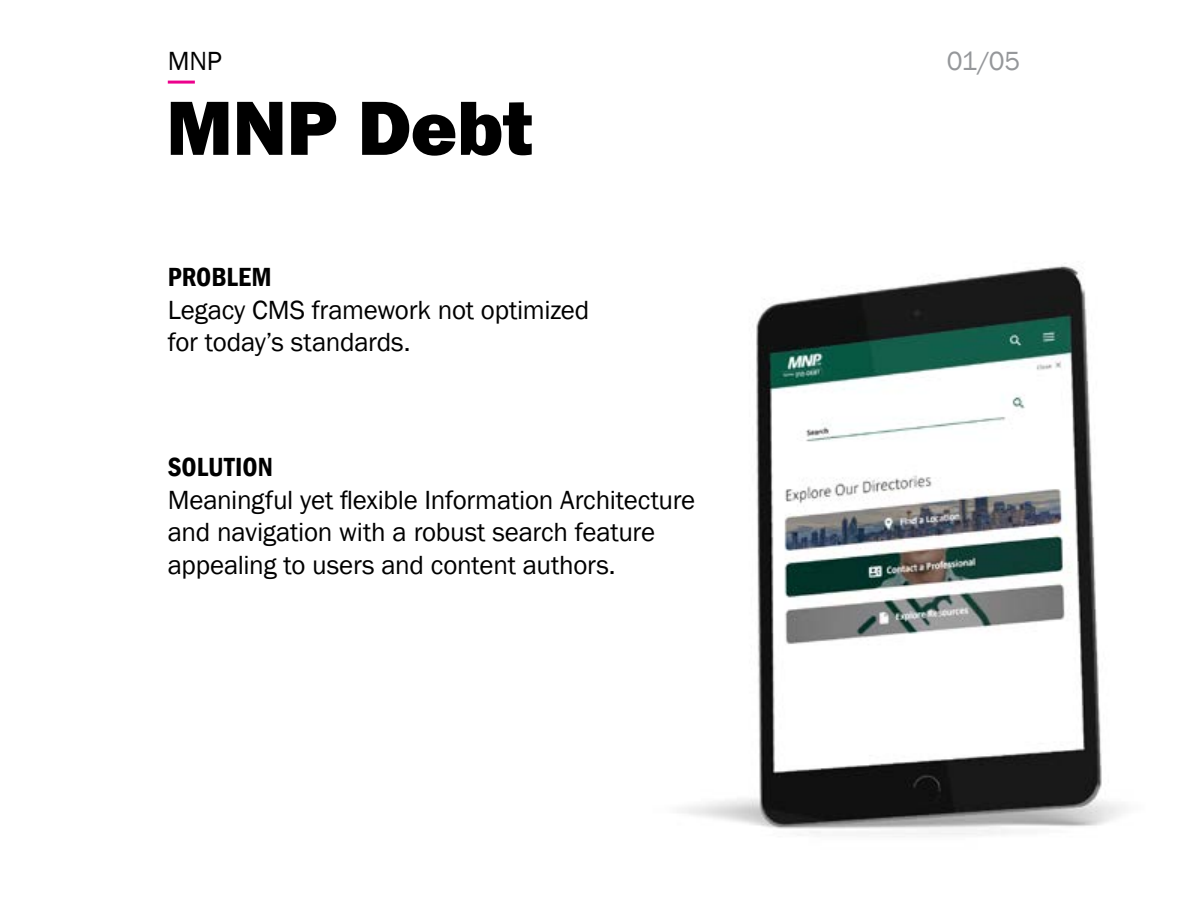
<style>
.page{position:relative;width:1188px;height:918px;background:#fff}
.page>*{position:absolute;margin:0;border:0;box-sizing:border-box;transform-origin:0 0}
.t1{font:800 79.5px "Franklin Gothic";letter-spacing:-.005em;color:#000}
.t2{font:27px/32.4px "Franklin Gothic";letter-spacing:-.01em;color:#000}
.t3{font:600 condensed 27px "Franklin Gothic";color:#000}
.t4{font:27px "Franklin Gothic";color:#95979a}
</style>
<div class="page">
<hr style="left:168px;top:81px;width:27px;height:3px;background:#ec008c">
<img style="left:681px;top:263px;width:444px;height:572px">
<p class="t2" style="left:168px;top:46px;width:56px">MNP</p>
<p class="t4" style="left:947px;top:44px;width:75px">01/05</p>
<h1 class="t1" style="left:166px;top:77px;width:368px">MNP Debt</h1>
<p class="t3" style="left:168px;top:259px;width:105px">PROBLEM</p>
<p class="t2" style="left:168px;top:294px;width:423px">Legacy CMS framework not optimized for today’s standards.</p>
<p class="t3" style="left:168px;top:449px;width:107px">SOLUTION</p>
<p class="t2" style="left:168px;top:484px;width:529px">Meaningful yet flexible Information Architecture and navigation with a robust search feature appealing to users and content authors.</p>
</div>
